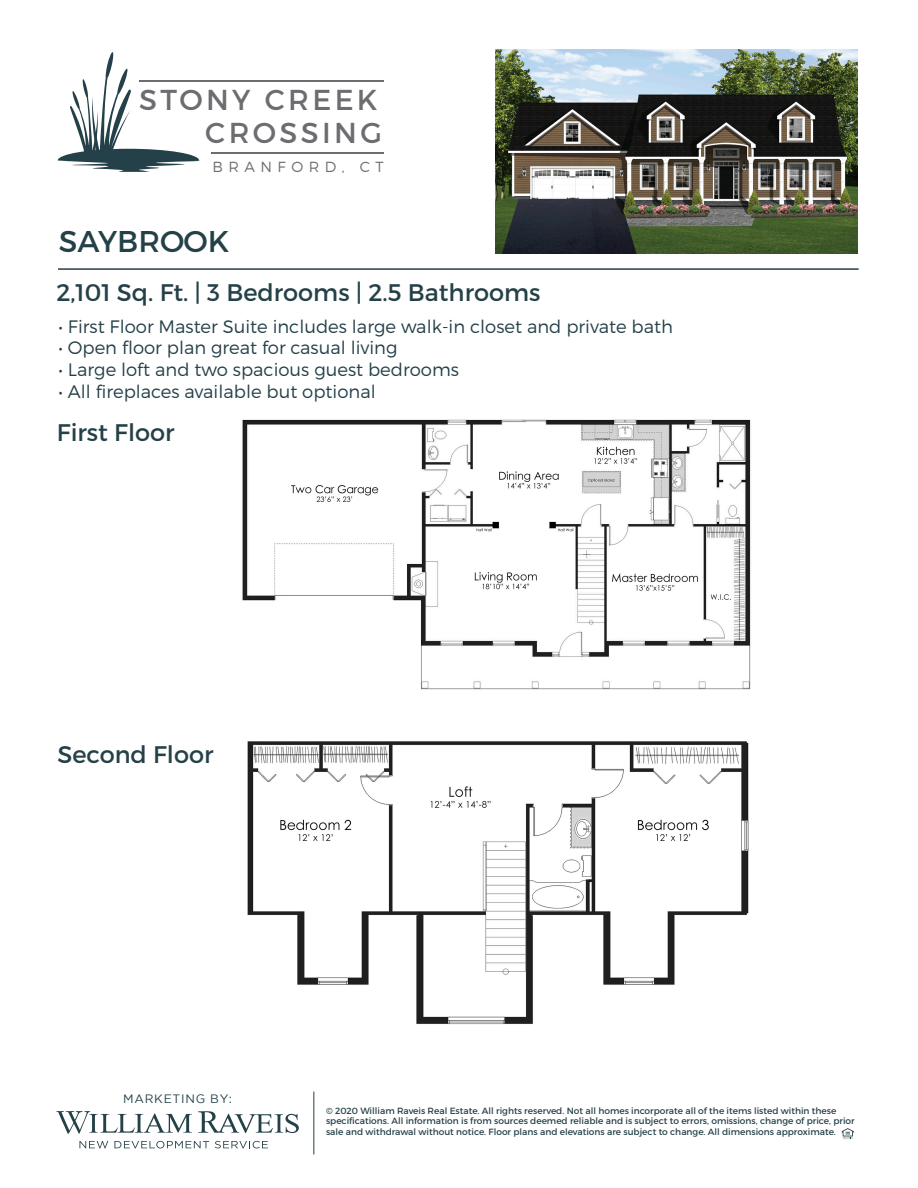
<style>
.page{position:relative;width:918px;height:1188px;background:#fff}
.page>*{position:absolute;margin:0;border:0;box-sizing:border-box;transform-origin:0 0}
.t1{font:30px "Montserrat";color:#254148}
.t2{font:28.8px/33.2px "Montserrat";letter-spacing:.115em;color:#6c6d70;text-align:right}
.t3{font:24px "Montserrat";color:#254148}
.t4{font:300 18px "Montserrat";color:#244048}
.t5{font:300 14.55px "Montserrat";letter-spacing:.375em;color:#6c6d70}
.t6{font:12.15px "Gotham";letter-spacing:.06em;color:#254148}
.t7{font:9px/10.8px "Montserrat";color:#244048}
</style>
<div class="page">
<hr style="left:58px;top:268px;width:801px;height:2px;background:#244048">
<hr style="left:139px;top:80px;width:245px;height:2px;background:#6c6d70">
<hr style="left:212px;top:153px;width:172px;height:1px;background:#6c6d70">
<svg style="left:57px;top:52px;width:143px;height:120px"></svg>
<svg style="left:842px;top:1128px;width:12px;height:11px"></svg>
<svg style="left:56px;top:1111px;width:136px;height:23px"></svg>
<svg style="left:198px;top:1111px;width:101px;height:22px"></svg>
<svg style="left:79px;top:1141px;width:29px;height:7px"></svg>
<svg style="left:114px;top:1141px;width:95px;height:7px"></svg>
<svg style="left:215px;top:1141px;width:53px;height:7px"></svg>
<hr style="left:313px;top:1092px;width:1px;height:63px;background:#254148">
<img style="left:495px;top:50px;width:362px;height:203px">
<img style="left:242px;top:419px;width:509px;height:271px">
<img style="left:248px;top:741px;width:501px;height:283px">
<h2 class="t2" style="left:139px;top:83px;width:244px">STONY CREEK<br>CROSSING</h2>
<h3 class="t5" style="left:212px;top:158px;width:173px">BRANFORD, CT</h3>
<h1 class="t1" style="left:59px;top:223px;width:172px">SAYBROOK</h1>
<h3 class="t3" style="left:56px;top:278px;width:486px">2,101 Sq. Ft. | 3 Bedrooms | 2.5 Bathrooms</h3>
<h3 class="t4" style="left:58px;top:315px;width:616px">• First Floor Master Suite includes large walk-in closet and private bath</h3>
<h3 class="t4" style="left:58px;top:337px;width:341px">• Open floor plan great for casual living</h3>
<h3 class="t4" style="left:58px;top:359px;width:402px">• Large loft and two spacious guest bedrooms</h3>
<h3 class="t4" style="left:58px;top:380px;width:319px">• All fireplaces available but optional</h3>
<h3 class="t3" style="left:57px;top:418px;width:119px">First Floor</h3>
<h3 class="t3" style="left:58px;top:740px;width:157px">Second Floor</h3>
<h3 class="t6" style="left:123px;top:1091px;width:110px">MARKETING BY:</h3>
<p class="t7" style="left:326px;top:1105px;width:530px">© 2020 William Raveis Real Estate. All rights reserved. Not all homes incorporate all of the items listed within these specifications. All information is from sources deemed reliable and is subject to errors, omissions, change of price, prior sale and withdrawal without notice. Floor plans and elevations are subject to change. All dimensions approximate.</p>
</div>
